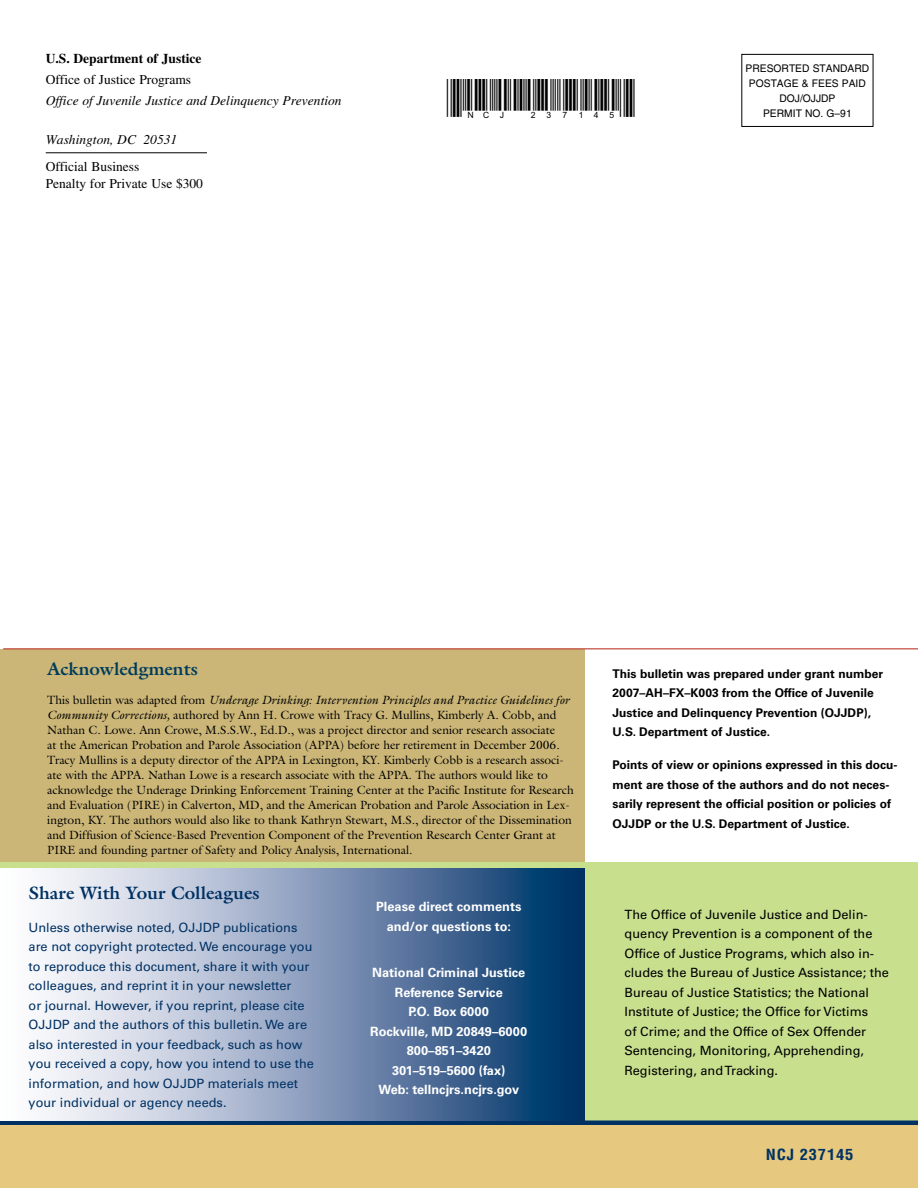
<style>
.page{position:relative;width:918px;height:1188px;background:#fff}
.page>*{position:absolute;margin:0;border:0;box-sizing:border-box;transform-origin:0 0}
.t1{font:19.5px "CB39 H1 N";color:#000}
.t2{font:700 18px "Galliard Std";color:#003163}
.t3{font:700 18px "Galliard Std";color:#003c5b}
.t4{font:700 condensed 15px "Helvetica LT Std";letter-spacing:.05em;color:#003163;scale:1.1 1}
.t5{font:italic 13.5px "Times LT Std";color:#000}
.t6{font:13.5px/17.7px "Times LT Std";color:#000}
.t7{font:700 13.5px "Times LT Std";color:#000}
.t8{font:12.75px/19.5px "Univers LT Std";color:#003163}
.t9{font:12.75px/19.5px "Univers LT Std";color:#000}
.t10{font:700 12.75px/19.5px "Univers LT Std";color:#fff;text-align:center}
.t11{font:12px/15px "Galliard Std";color:#000}
.t12{font:700 12px/19.5px "Univers LT Std";color:#000}
.t13{font:10.5px/15px "Helvetica LT Std";color:#000;text-align:center}
.s1{font-style:italic}
</style>
<div class="page">
<div style="left:0;top:649px;width:584px;height:214px;background:#cbb677"></div>
<div style="left:584px;top:862px;width:334px;height:261px;background:#c8df8e"></div>
<svg style="left:0;top:1120px;width:918px;height:68px;background:#d6be7c"></svg>
<hr style="left:46px;top:153px;width:161px;height:1px;background:#000">
<div style="left:741px;top:54px;width:132px;height:73px;border:1px solid #000"></div>
<hr style="left:3px;top:649px;width:915px;height:1px;background:#b32215">
<svg style="left:46px;top:868px;width:538px;height:252px;background:#8198b6"></svg>
<div style="left:0;top:862px;width:584px;height:6px;background:#c8df8e"></div>
<p class="t7" style="left:46px;top:51px;width:157px">U.S. Department of Justice</p>
<p class="t6" style="left:46px;top:71px;width:147px">Office of Justice Programs</p>
<p class="t5" style="left:46px;top:93px;width:297px">Office of Juvenile Justice and Delinquency Prevention</p>
<p class="t5" style="left:46px;top:132px;width:133px">Washington, DC 20531</p>
<p class="t6" style="left:46px;top:157px;width:159px">Official Business<br>Penalty for Private Use $300</p>
<h1 class="t1" style="left:447px;top:100px;width:190px">*NCJ~237145*</h1>
<p class="t13" style="left:746px;top:60px;width:125px">PRESORTED STANDARD<br>POSTAGE &amp; FEES PAID<br>DOJ/OJJDP</p>
<p class="t13" style="left:763px;top:105px;width:90px">PERMIT NO. G–91</p>
<h2 class="t3" style="left:47px;top:658px;width:152px">Acknowledgments</h2>
<p class="t11" style="left:47px;top:692px;width:528px">This bulletin was adapted from <span class="s1">Underage Drinking: Intervention Principles and Practice Guidelines for Community Corrections,</span> authored by Ann H. Crowe with Tracy G. Mullins, Kimberly A. Cobb, and Nathan C. Lowe. Ann Crowe, M.S.S.W., Ed.D., was a project director and senior research associate<br>at the American Probation and Parole Association (APPA) before her retirement in December 2006.<br>Tracy Mullins is a deputy director of the APPA in Lexington, KY. Kimberly Cobb is a research associ&shy;ate with the APPA. Nathan Lowe is a research associate with the APPA. The authors would like to acknowledge the Underage Drinking Enforcement Training Center at the Pacific Institute for Research and Evaluation (PIRE) in Calverton, MD, and the American Probation and Parole Association in Lex&shy;ington, KY. The authors would also like to thank Kathryn Stewart, M.S., director of the Dissemination and Diffusion of Science-Based Prevention Component of the Prevention Research Center Grant at PIRE and founding partner of Safety and Policy Analysis, International.</p>
<h2 class="t2" style="left:29px;top:881px;width:233px">Share With Your Colleagues</h2>
<p class="t8" style="left:29px;top:917px;width:287px">Unless otherwise noted, OJJDP publications are not copyright protected. We encourage you to reproduce this document, share it with your colleagues, and reprint it in your newsletter<br>or journal. However, if you reprint, please cite OJJDP and the authors of this bulletin. We are also interested in your feedback, such as how you received a copy, how you intend to use the information, and how OJJDP materials meet your individual or agency needs.</p>
<p class="t10" style="left:376px;top:897px;width:147px">Please direct comments and/or questions to:</p>
<p class="t10" style="left:370px;top:963px;width:159px">National Criminal Justice<br>Reference Service<br>P.O. Box 6000<br>Rockville, MD 20849–6000<br>800–851–3420<br>301–519–5600 (fax)<br>Web: tellncjrs.ncjrs.gov</p>
<p class="t12" style="left:613px;top:664px;width:272px">This bulletin was prepared under grant number 2007–AH–FX–K003 from the Office of Juvenile Justice and Delinquency Prevention (OJJDP), U.S. Department of Justice.</p>
<p class="t12" style="left:613px;top:756px;width:287px">Points of view or opinions expressed in this docu&shy;ment are those of the authors and do not neces&shy;sarily represent the official position or policies of OJJDP or the U.S. Department of Justice.</p>
<p class="t9" style="left:625px;top:905px;width:266px">The Office of Juvenile Justice and Delin&shy;quency Prevention is a component of the Office of Justice Programs, which also in&shy;cludes the Bureau of Justice Assistance; the Bureau of Justice Statistics; the National Institute of Justice; the Office for Victims<br>of Crime; and the Office of Sex Offender Sentencing, Monitoring, Apprehending, Registering, and Tracking.</p>
<p class="t4" style="left:766px;top:1145px;width:81px">NCJ 237145</p>
</div>
